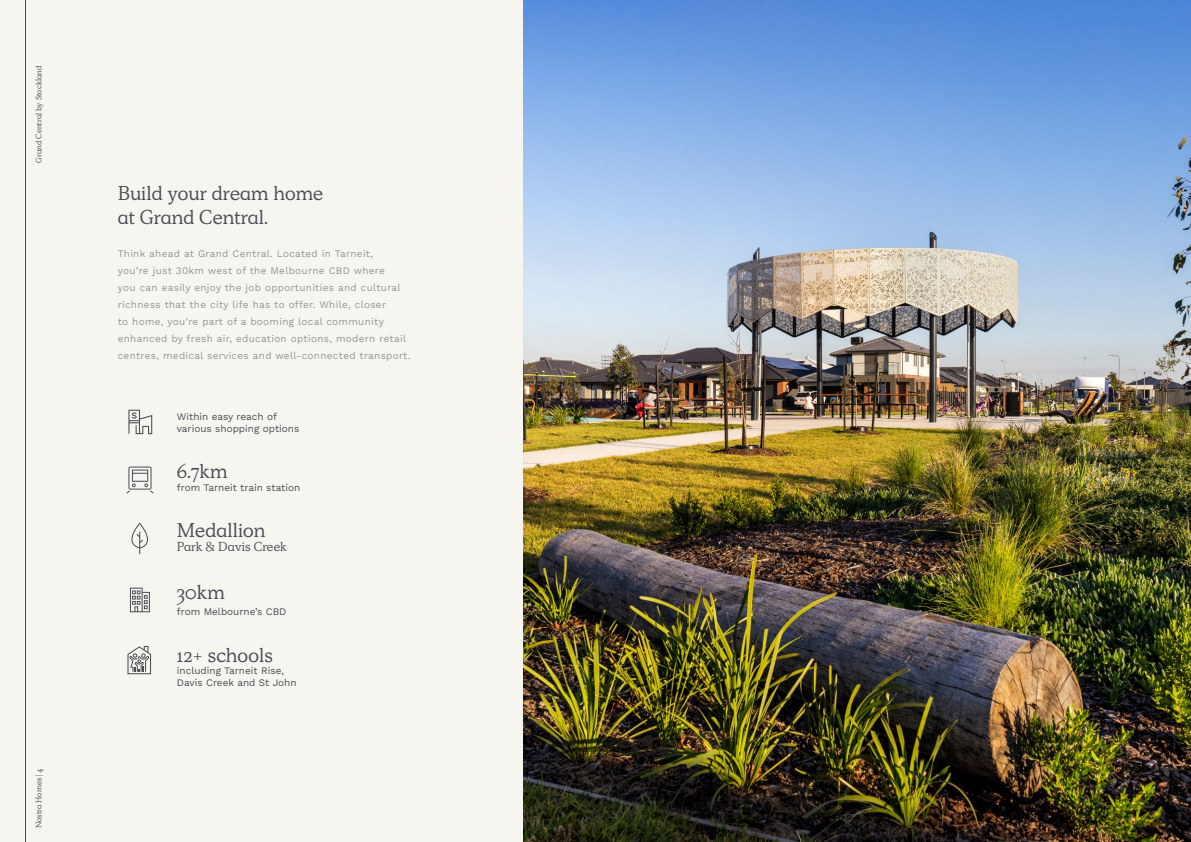
<style>
.page{position:relative;width:1191px;height:842px;background:#f7f5f0}
.page>*{position:absolute;margin:0;border:0;box-sizing:border-box;transform-origin:0 0}
.t1{font:20px/24px "Simula";color:#4a4c54}
.t2{font:13px "Simula";color:#4a4c54}
.t3{font:10px/17px "Work Sans";letter-spacing:.03em;color:#939598}
.t4{font:10px/12px "Work Sans";color:#4a4c54}
.t5{font:8px "Simula";color:#4a4c54}
</style>
<div class="page">
<hr style="left:25px;top:0;width:1px;height:842px;background:#4a4c54">
<svg style="left:128px;top:410px;width:24px;height:24px"></svg>
<svg style="left:126px;top:466px;width:28px;height:27px"></svg>
<svg style="left:131px;top:523px;width:17px;height:31px"></svg>
<svg style="left:130px;top:588px;width:20px;height:24px"></svg>
<svg style="left:127px;top:646px;width:24px;height:28px"></svg>
<img style="left:523px;top:0;width:668px;height:842px">
<p class="t5" style="left:34px;top:162px;width:98px;rotate:-90deg">Grand Central by Stockland</p>
<p class="t5" style="left:34px;top:828px;width:61px;rotate:-90deg">Nostra Homes | 4</p>
<h1 class="t1" style="left:118px;top:181px;width:207px">Build your dream home at Grand Central.</h1>
<p class="t3" style="left:118px;top:245px;width:294px">Think ahead at Grand Central. Located in Tarneit,<br>you’re just 30km west of the Melbourne CBD where<br>you can easily enjoy the job opportunities and cultural richness that the city life has to offer. While, closer<br>to home, you’re part of a booming local community enhanced by fresh air, education options, modern retail centres, medical services and well-connected transport.</p>
<p class="t4" style="left:177px;top:410px;width:124px">Within easy reach of various shopping options</p>
<h1 class="t1" style="left:177px;top:459px;width:52px">6.7km</h1>
<p class="t4" style="left:177px;top:481px;width:125px">from Tarneit train station</p>
<h1 class="t1" style="left:177px;top:519px;width:90px">Medallion</h1>
<h2 class="t2" style="left:177px;top:538px;width:112px">Park &amp; Davis Creek</h2>
<h1 class="t1" style="left:177px;top:580px;width:49px">30km</h1>
<p class="t4" style="left:177px;top:605px;width:111px">from Melbourne’s CBD</p>
<h1 class="t1" style="left:177px;top:643px;width:97px">12+ schools</h1>
<p class="t4" style="left:177px;top:664px;width:121px">including Tarneit Rise,<br>Davis Creek and St John</p>
</div>
